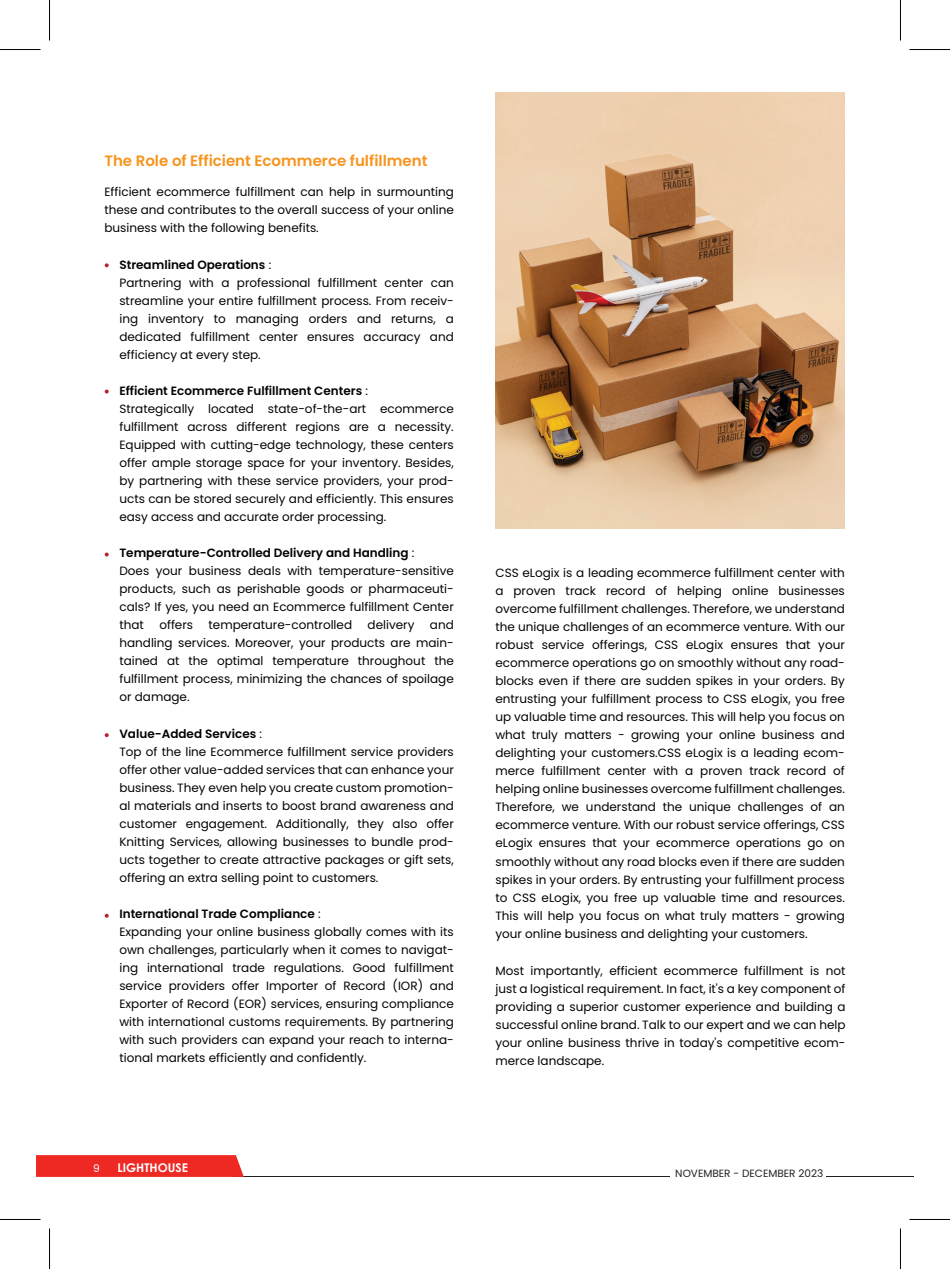
<style>
.page{position:relative;width:950px;height:1269px;background:#fff}
.page>*{position:absolute;margin:0;border:0;box-sizing:border-box;transform-origin:0 0}
.t1{font:600 15px "Poppins";color:#f7941d}
.t2{font:12px/18px "Poppins";color:#020304}
.t3{font:700 12px "Century Gothic";color:#fff}
.t4{font:10.5px "Poppins";color:#231f20}
.t5{font:10.5px "Poppins";color:#fff}
.s1{font-weight:600}
</style>
<div class="page">
<img style="left:495px;top:92px;width:349px;height:436px">
<svg style="left:105px;top:263px;width:4px;height:4px"></svg>
<svg style="left:105px;top:389px;width:4px;height:4px"></svg>
<svg style="left:105px;top:552px;width:4px;height:4px"></svg>
<svg style="left:105px;top:733px;width:4px;height:4px"></svg>
<svg style="left:105px;top:913px;width:4px;height:4px"></svg>
<hr style="left:231px;top:1176px;width:438px;height:1px;background:#231f20">
<hr style="left:826px;top:1176px;width:87px;height:1px;background:#231f20">
<div style="left:36px;top:1155px;width:208px;height:21px;background:#ee2924"></div>
<hr style="left:0;top:49px;width:40px;height:1px;background:#000">
<hr style="left:909px;top:49px;width:40px;height:1px;background:#000">
<hr style="left:0;top:1219px;width:40px;height:1px;background:#000">
<hr style="left:909px;top:1219px;width:40px;height:1px;background:#000">
<hr style="left:49px;top:0;width:1px;height:41px;background:#000">
<hr style="left:49px;top:1228px;width:1px;height:40px;background:#000">
<hr style="left:900px;top:0;width:1px;height:41px;background:#000">
<hr style="left:900px;top:1228px;width:1px;height:40px;background:#000">
<p class="t1" style="left:104px;top:152px;width:324px">The Role of Efficient Ecommerce fulfillment</p>
<p class="t2" style="left:104px;top:183px;width:351px;text-align:justify">Efficient ecommerce fulfillment can help in surmounting these and contributes to the overall success of your online business with the following benefits.</p>
<p class="t2" style="left:119px;top:256px;width:336px"><span class="s1">Streamlined Operations</span> :<br>Partnering with a professional fulfillment center can streamline your entire fulfillment process. From receiv&shy;ing inventory to managing orders and returns, a dedicated fulfillment center ensures accuracy and efficiency at every step.</p>
<p class="t2" style="left:119px;top:382px;width:336px"><span class="s1">Efficient Ecommerce Fulfillment Centers</span> :<br>Strategically located state-of-the-art ecommerce fulfillment across different regions are a necessity.<br>Equipped with cutting-edge technology, these centers offer ample storage space for your inventory. Besides, by partnering with these service providers, your prod&shy;ucts can be stored securely and efficiently. This ensures easy access and accurate order processing.</p>
<p class="t2" style="left:119px;top:544px;width:336px"><span class="s1">Temperature-Controlled Delivery and Handling</span> :<br>Does your business deals with temperature-sensitive products, such as perishable goods or pharmaceuti&shy;cals? If yes, you need an Ecommerce fulfillment Center that</p>
<p class="t2" style="left:159px;top:616px;width:35px">offers</p>
<p class="t2" style="left:208px;top:616px;width:145px">temperature-controlled</p>
<p class="t2" style="left:367px;top:616px;width:48px">delivery</p>
<p class="t2" style="left:119px;top:616px;width:336px;text-align:justify;text-indent:310px">and handling services. Moreover, your products are main&shy;tained at the optimal temperature throughout the fulfillment process, minimizing the chances of spoilage or damage.</p>
<p class="t2" style="left:119px;top:724px;width:336px"><span class="s1">Value-Added Services</span> :<br>Top of the line Ecommerce fulfillment service providers offer other value-added services that can enhance your business. They even help you create custom promotion&shy;al materials and inserts to boost brand awareness and customer engagement. Additionally, they also offer Knitting Services, allowing businesses to bundle prod&shy;ucts together to create attractive packages or gift sets, offering an extra selling point to customers.</p>
<p class="t2" style="left:119px;top:904px;width:336px"><span class="s1">International Trade Compliance</span> :<br>Expanding your online business globally comes with its own challenges, particularly when it comes to navigat&shy;ing international trade regulations. Good fulfillment service providers offer Importer of Record (IOR) and Exporter of Record (EOR) services, ensuring compliance with international customs requirements. By partnering with such providers can expand your reach to interna&shy;tional markets efficiently and confidently.</p>
<p class="t5" style="left:93px;top:1162px;width:8px">9</p>
<p class="t3" style="left:117px;top:1158px;width:72px">LIGHTHOUSE</p>
<p class="t2" style="left:495px;top:564px;width:351px;text-align:justify">CSS eLogix is a leading ecommerce fulfillment center with a proven track record of helping online businesses overcome fulfillment challenges. Therefore, we understand the unique challenges of an ecommerce venture. With our robust service offerings, CSS eLogix ensures that your ecommerce operations go on smoothly without any road&shy;blocks even if there are sudden spikes in your orders. By entrusting your fulfillment process to CSS eLogix, you free up valuable time and resources. This will help you focus on what truly matters - growing your online business and delighting your customers.CSS eLogix is a leading ecom&shy;merce fulfillment center with a proven track record of helping online businesses overcome fulfillment challenges.<br>Therefore, we understand the unique challenges of an ecommerce venture. With our robust service offerings, CSS eLogix ensures that your ecommerce operations go on smoothly without any road blocks even if there are sudden spikes in your orders. By entrusting your fulfillment process to CSS eLogix, you free up valuable time and resources.<br>This will help you focus on what truly matters - growing your online business and delighting your customers.</p>
<p class="t2" style="left:495px;top:961px;width:351px;text-align:justify">Most importantly, efficient ecommerce fulfillment is not just a logistical requirement. In fact, it's a key component of providing a superior customer experience and building a successful online brand. Talk to our expert and we can help your online business thrive in today's competitive ecom&shy;merce landscape.</p>
<p class="t4" style="left:675px;top:1166px;width:149px">NOVEMBER - DECEMBER 2023</p>
</div>
